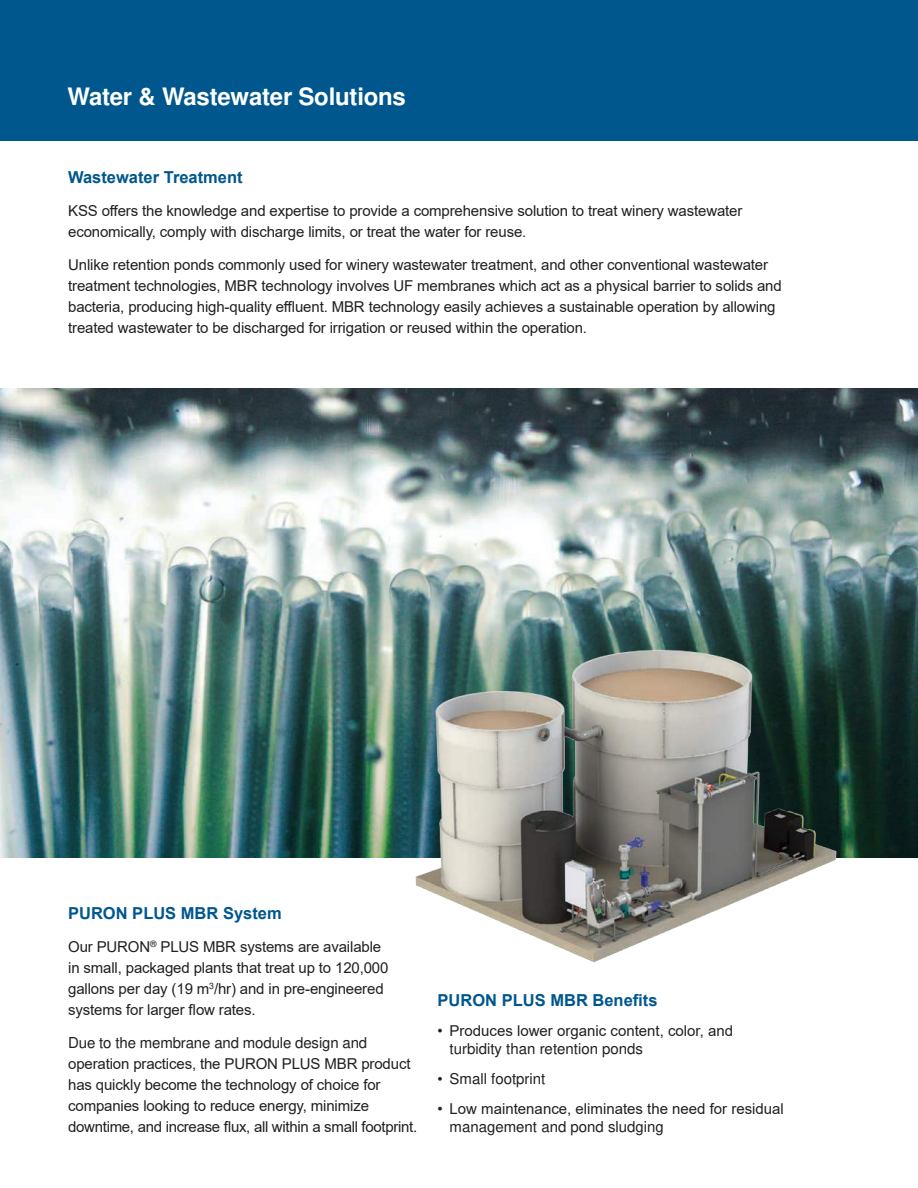
<style>
.page{position:relative;width:918px;height:1188px;background:#fff}
.page>*{position:absolute;margin:0;border:0;box-sizing:border-box;transform-origin:0 0}
.t1{font:700 24px "Arial";letter-spacing:-.01em;color:#fff}
.t2{font:700 16.5px "Arial";color:#00578d}
.t3{font:15px/21px "Arial";letter-spacing:-.01em;color:#221f1f}
</style>
<div class="page">
<div style="left:0;top:0;width:918px;height:141px;background:#00578d"></div>
<img style="left:0;top:388px;width:918px;height:469px">
<img style="left:401px;top:623px;width:479px;height:340px">
<h1 class="t1" style="left:68px;top:87px;width:340px">Water &amp; Wastewater Solutions</h1>
<p class="t2" style="left:68px;top:166px;width:176px">Wastewater Treatment</p>
<p class="t3" style="left:68px;top:200px;width:676px">KSS o昀昀ers the knowledge and expertise to provide a comprehensive solution to treat winery wastewater economically, comply with discharge limits, or treat the water for reuse.</p>
<p class="t3" style="left:68px;top:254px;width:715px">Unlike retention ponds commonly used for winery wastewater treatment, and other conventional wastewater treatment technologies, MBR technology involves UF membranes which act as a physical barrier to solids and bacteria, producing high-quality e昀툀uent. MBR technology easily achieves a sustainable operation by allowing treated wastewater to be discharged for irrigation or reused within the operation.</p>
<p class="t2" style="left:68px;top:902px;width:215px">PURON PLUS MBR System</p>
<p class="t3" style="left:68px;top:936px;width:322px">Our PURON<sup>®</sup> PLUS MBR systems are available in small, packaged plants that treat up to 120,000 gallons per day (19 m<sup>3</sup>/hr) and in pre-engineered systems for larger 昀氀ow rates.</p>
<p class="t3" style="left:68px;top:1034px;width:351px">Due to the membrane and module design and operation practices, the PURON PLUS MBR product has quickly become the technology of choice for companies looking to reduce energy, minimize downtime, and increase 昀氀ux, all within a small footprint.</p>
<p class="t2" style="left:438px;top:989px;width:222px">PURON PLUS MBR Bene昀椀ts</p>
<p class="t3" style="left:450px;top:1022px;width:285px;line-height:18px;text-indent:-12px">• Produces lower organic content, color, and turbidity than retention ponds</p>
<p class="t3" style="left:438px;top:1070px;width:109px">• Small footprint</p>
<p class="t3" style="left:450px;top:1100px;width:336px;line-height:18px;text-indent:-12px">• Low maintenance, eliminates the need for residual management and pond sludging</p>
</div>
